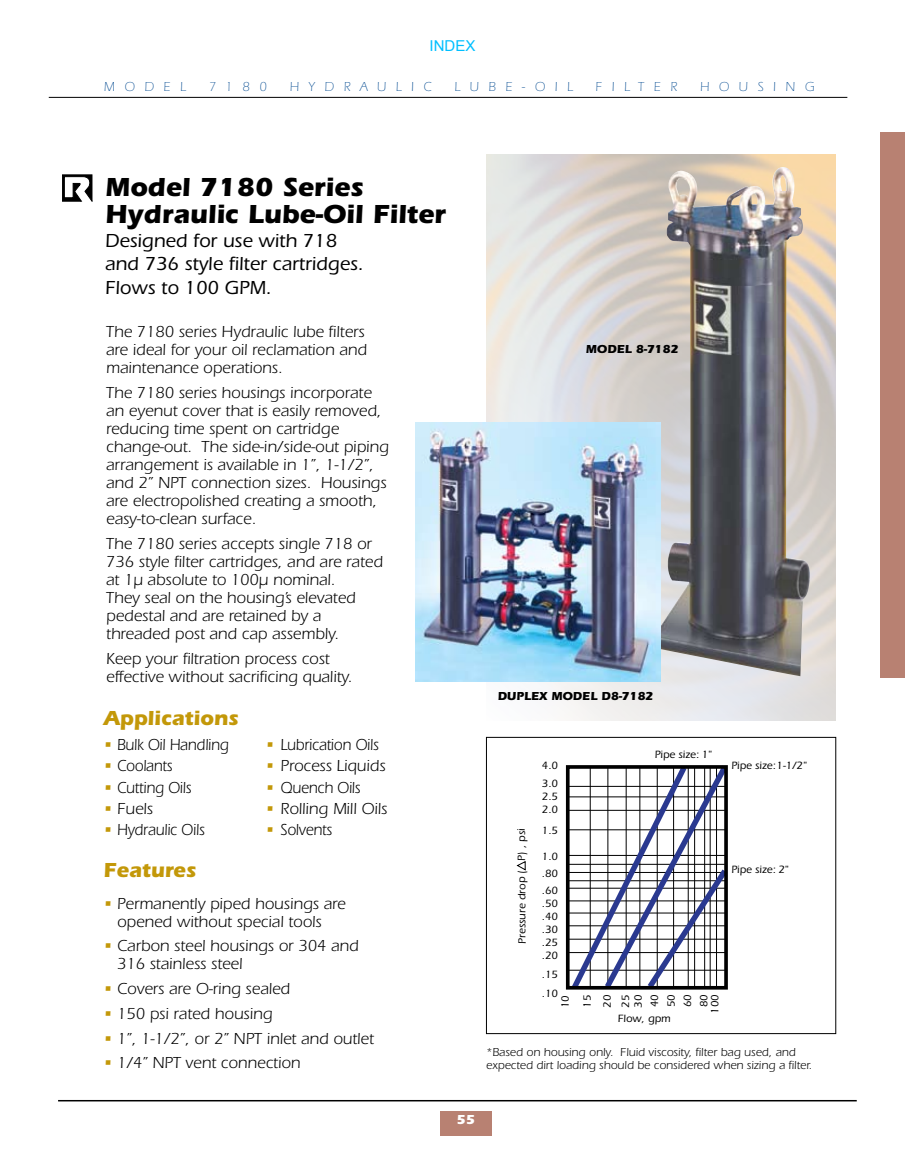
<style>
.page{position:relative;width:905px;height:1175px;background:#fff}
.page>*{position:absolute;margin:0;border:0;box-sizing:border-box;transform-origin:0 0}
.t1{font:700 27px/27px "ITC Eras Std";color:#000}
.t2{font:700 21px "ITC Eras Std";color:#c39809}
.t3{font:500 19.5px/23.4px "ITC Eras Std";color:#000}
.t4{font:16.5px/18px "ITC Eras Std";color:#000}
.t5{font:16.5px "ITC Eras Std";color:#000;scale:.92 1}
.t6{font:15px "Arial";color:#00bfff}
.t7{font:300 13.5px "ITC Eras Std";letter-spacing:.71em;color:#004990}
.t8{font:700 13.5px "ITC Eras Std";color:#fff}
.t9{font:12px/12.8px "ITC Eras Std";color:#000}
.t10{font:700 12px "ITC Eras Std";color:#000}
.t11{font:500 10.95px/13.2px "ITC Eras Std";color:#000}
.s1{color:#c39809}
</style>
<div class="page">
<div style="left:440px;top:1110px;width:51px;height:25px;background:#b88172"></div>
<hr style="left:58px;top:1100px;width:798px;height:1px;background:#000">
<div style="left:880px;top:133px;width:24px;height:545px;background:#b88172"></div>
<svg style="left:62px;top:175px;width:30px;height:27px"></svg>
<div style="left:486px;top:737px;width:350px;height:296px;border:1px solid #000"></div>
<hr style="left:49px;top:97px;width:798px;height:1px;background:#000">
<svg style="left:517px;top:861px;width:8px;height:9px"></svg>
<svg style="left:567px;top:765px;width:161px;height:225px"></svg>
<div style="left:566px;top:765px;width:161px;height:224px;border:4px solid #000"></div>
<img style="left:654px;top:167px;width:156px;height:509px">
<img style="left:415px;top:422px;width:245px;height:260px">
<p class="t6" style="left:429px;top:36px;width:47px">INDEX</p>
<p class="t7" style="left:104px;top:79px;width:83px">MODEL</p>
<p class="t7" style="left:209px;top:79px;width:60px">7180</p>
<p class="t7" style="left:290px;top:79px;width:143px">HYDRAULIC</p>
<p class="t7" style="left:454px;top:79px;width:120px">LUBE-OIL</p>
<p class="t7" style="left:595px;top:79px;width:83px">FILTER</p>
<p class="t7" style="left:700px;top:79px;width:116px">HOUSING</p>
<h1 class="t1" style="left:105px;top:174px;width:342px">Model 7180 Series<br>Hydraulic Lube-Oil Filter</h1>
<p class="t3" style="left:105px;top:229px;width:260px">Designed for use with 718 and 736 style filter cartridges.<br>Flows to 100 GPM.</p>
<p class="t4" style="left:106px;top:323px;width:262px">The 7180 series Hydraulic lube filters are ideal for your oil reclamation and maintenance operations.</p>
<p class="t4" style="left:106px;top:384px;width:284px">The 7180 series housings incorporate an eyenut cover that is easily removed, reducing time spent on cartridge change-out. The side-in/side-out piping arrangement is available in 1”, 1-1/2”, and 2” NPT connection sizes. Housings are electropolished creating a smooth, easy-to-clean surface.</p>
<p class="t4" style="left:106px;top:534px;width:278px">The 7180 series accepts single 718 or 736 style filter cartridges, and are rated at 1µ absolute to 100µ nominal.<br>They seal on the housing’s elevated pedestal and are retained by a threaded post and cap assembly.</p>
<p class="t4" style="left:106px;top:649px;width:248px">Keep your filtration process cost effective without sacrificing quality.</p>
<p class="t2" style="left:104px;top:706px;width:137px">Applications</p>
<p class="t5" style="left:104px;top:735px;width:138px"><span class="s1">•</span> Bulk Oil Handling</p>
<p class="t5" style="left:266px;top:735px;width:124px"><span class="s1">•</span> Lubrication Oils</p>
<p class="t5" style="left:104px;top:756px;width:77px"><span class="s1">•</span> Coolants</p>
<p class="t4" style="left:266px;top:757px;width:121px"><span class="s1">•</span> Process Liquids</p>
<p class="t5" style="left:104px;top:778px;width:97px"><span class="s1">•</span> Cutting Oils</p>
<p class="t5" style="left:266px;top:778px;width:105px"><span class="s1">•</span> Quench Oils</p>
<p class="t4" style="left:104px;top:799px;width:51px"><span class="s1">•</span> Fuels</p>
<p class="t4" style="left:266px;top:799px;width:123px"><span class="s1">•</span> Rolling Mill Oils</p>
<p class="t5" style="left:104px;top:820px;width:111px"><span class="s1">•</span> Hydraulic Oils</p>
<p class="t5" style="left:266px;top:820px;width:74px"><span class="s1">•</span> Solvents</p>
<p class="t2" style="left:104px;top:857px;width:94px">Features</p>
<p class="t4" style="left:117px;top:894px;width:230px;text-indent:-13px"><span class="s1">•</span> Permanently piped housings are opened without special tools</p>
<p class="t4" style="left:117px;top:937px;width:243px;text-indent:-13px"><span class="s1">•</span> Carbon steel housings or 304 and<br>316 stainless steel</p>
<p class="t4" style="left:104px;top:979px;width:188px"><span class="s1">•</span> Covers are O-ring sealed</p>
<p class="t4" style="left:104px;top:1004px;width:170px"><span class="s1">•</span> 150 psi rated housing</p>
<p class="t4" style="left:104px;top:1029px;width:272px"><span class="s1">•</span> 1”, 1-1/2”, or 2” NPT inlet and outlet</p>
<p class="t4" style="left:104px;top:1054px;width:198px"><span class="s1">•</span> 1/4” NPT vent connection</p>
<p class="t10" style="left:586px;top:342px;width:94px">MODEL 8-7182</p>
<p class="t10" style="left:497px;top:689px;width:157px">DUPLEX MODEL D8-7182</p>
<p class="t11" style="left:515px;top:943px;width:117px;rotate:-90deg">Pressure drop ( P) , psi</p>
<p class="t11" style="left:654px;top:747px;width:59px">Pipe size: 1"</p>
<p class="t11" style="left:542px;top:755px;width:18px;line-height:18.6px">4.0<br>3.0</p>
<p class="t11" style="left:542px;top:790px;width:18px">2.5<br>2.0</p>
<p class="t11" style="left:542px;top:823px;width:18px">1.5</p>
<p class="t11" style="left:542px;top:848px;width:18px;line-height:16.8px;text-align:justify">1.0 .80 .60</p>
<p class="t11" style="left:542px;top:896px;width:18px;text-align:justify">.50 .40 .30 .25 .20</p>
<p class="t11" style="left:542px;top:965px;width:18px;line-height:18.6px">.15 .10</p>
<p class="t11" style="left:554px;top:1007px;width:15px;line-height:21.9px;rotate:-90deg">10<br>15</p>
<p class="t11" style="left:598px;top:1007px;width:15px;line-height:18.3px;rotate:-90deg">20<br>25</p>
<p class="t11" style="left:630px;top:1007px;width:15px;line-height:16.4px;text-align:justify;rotate:-90deg">30<br>40<br>50<br>60<br>80</p>
<p class="t11" style="left:708px;top:1013px;width:21px;rotate:-90deg">100</p>
<p class="t11" style="left:617px;top:1011px;width:54px">Flow, gpm</p>
<p class="t11" style="left:731px;top:759px;width:77px">Pipe size: 1-1/2"</p>
<p class="t11" style="left:731px;top:862px;width:59px">Pipe size: 2"</p>
<p class="t9" style="left:486px;top:1045px;width:327px">*Based on housing only. Fluid viscosity, filter bag used, and expected dirt loading should be considered when sizing a filter.</p>
<p class="t8" style="left:456px;top:1112px;width:20px">55</p>
</div>
